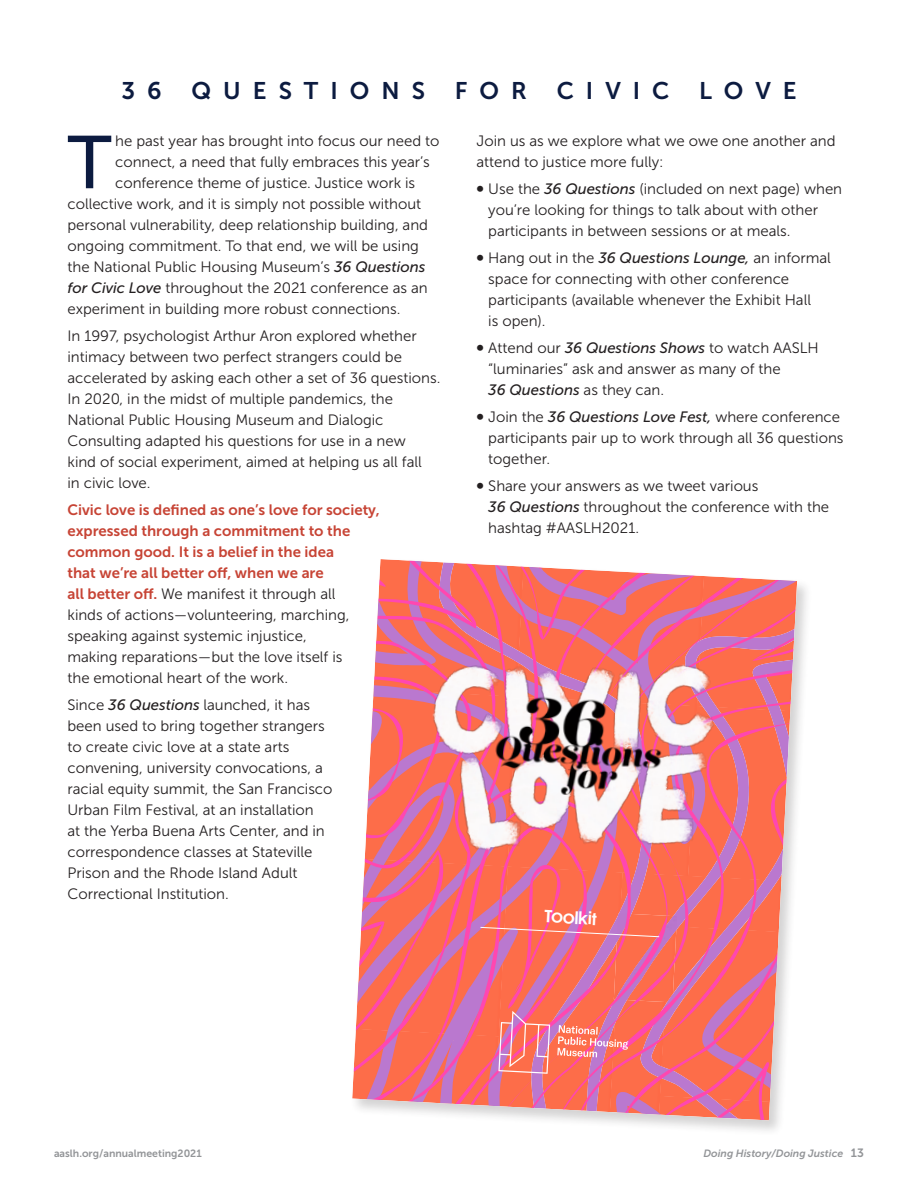
<style>
.page{position:relative;width:918px;height:1188px;background:#fff}
.page>*{position:absolute;margin:0;border:0;box-sizing:border-box;transform-origin:0 0}
.Body_10_14_LittleRoc{font:74.55px "Museo Sans 500";color:#0c1b40}
.HEAD_1_Top_Centered{font:24px "Museo Sans 700";letter-spacing:.5em;color:#0c1b40}
.t1{font:500 16.35px "Dunbar Tall";color:#fff}
.Body_10_14_LittleRoc-2{font:15px/21px "Museo Sans 300";color:#231f20}
.t2{font:10.5px "Museo Sans 700";color:#939598}
.t3{font:italic 10.5px "Museo Sans 700";color:#939598}
.s1{font-family:"Museo Sans 500";font-style:italic}
.s2{font-family:"Museo Sans 700";color:#c74435}
.s3{font-family:"Museo Sans 700";font-size:18px}
.s4{font-style:normal;font-size:12px}
</style>
<div class="page">
<div style="left:350px;top:557px;width:463px;height:579px;background:#231f20;opacity:.2"></div>
<svg style="left:352px;top:559px;width:445px;height:561px;background:#eb848a"></svg>
<p class="HEAD_1_Top_Centered" style="left:121px;top:77px;width:677px">36 QUESTIONS FOR CIVIC LOVE</p>
<p class="Body_10_14_LittleRoc" style="left:68px;top:122px;width:46px">T</p>
<p class="Body_10_14_LittleRoc-2" style="left:115px;top:131px;width:326px">he past year has brought into focus our need to</p>
<p class="Body_10_14_LittleRoc-2" style="left:115px;top:152px;width:316px">connect, a need that fully embraces this year’s</p>
<p class="Body_10_14_LittleRoc-2" style="left:115px;top:173px;width:302px">conference theme of justice. Justice work is</p>
<p class="Body_10_14_LittleRoc-2" style="left:68px;top:194px;width:355px">collective work, and it is simply not possible without</p>
<p class="Body_10_14_LittleRoc-2" style="left:68px;top:215px;width:362px">personal vulnerability, deep relationship building, and</p>
<p class="Body_10_14_LittleRoc-2" style="left:68px;top:236px;width:353px">ongoing commitment. To that end, we will be using</p>
<p class="Body_10_14_LittleRoc-2" style="left:68px;top:257px;width:360px">the National Public Housing Museum’s <span class="s1">36 Questions</span></p>
<p class="Body_10_14_LittleRoc-2" style="left:68px;top:278px;width:362px"><span class="s1">for Civic Love</span> throughout the 2021 conference as an</p>
<p class="Body_10_14_LittleRoc-2" style="left:68px;top:299px;width:334px">experiment in building more robust connections.</p>
<p class="Body_10_14_LittleRoc-2" style="left:68px;top:326px;width:374px">In 1997, psychologist Arthur Aron explored whether intimacy between two perfect strangers could be accelerated by asking each other a set of 36 questions.<br>In 2020, in the midst of multiple pandemics, the National Public Housing Museum and Dialogic Consulting adapted his questions for use in a new<br>kind of social experiment, aimed at helping us all fall<br>in civic love.</p>
<p class="Body_10_14_LittleRoc-2" style="left:68px;top:500px;width:314px"><span class="s2">Civic love is defined as one’s love for society, expressed through a commitment to the common good. It is a belief in the idea<br>that we’re all better off, when we are<br>all better off.</span> We manifest it through all<br>kinds of actions—volunteering, marching, speaking against systemic injustice,<br>making reparations—but the love itself is<br>the emotional heart of the work.</p>
<p class="Body_10_14_LittleRoc-2" style="left:68px;top:695px;width:266px">Since <span class="s1">36 Questions</span> launched, it has been used to bring together strangers to create civic love at a state arts convening, university convocations, a racial equity summit, the San Francisco Urban Film Festival, at an installation<br>at the Yerba Buena Arts Center, and in correspondence classes at Stateville Prison and the Rhode Island Adult Correctional Institution.</p>
<p class="Body_10_14_LittleRoc-2" style="left:477px;top:131px;width:361px">Join us as we explore what we owe one another and attend to justice more fully:</p>
<p class="Body_10_14_LittleRoc-2" style="left:488px;top:179px;width:355px;text-indent:-12px"><span class="s3">•</span> Use the <span class="s1">36 Questions</span> (included on next page) when you’re looking for things to talk about with other participants in between sessions or at meals.</p>
<p class="Body_10_14_LittleRoc-2" style="left:488px;top:248px;width:344px;text-indent:-12px"><span class="s3">•</span> Hang out in the <span class="s1">36 Questions Lounge,</span> an informal space for connecting with other conference participants (available whenever the Exhibit Hall<br>is open).</p>
<p class="Body_10_14_LittleRoc-2" style="left:488px;top:338px;width:332px;text-indent:-12px"><span class="s3">•</span> Attend our <span class="s1">36 Questions Shows</span> to watch AASLH “luminaries” ask and answer as many of the<br><span class="s1">36 Questions</span> as they can.</p>
<p class="Body_10_14_LittleRoc-2" style="left:488px;top:407px;width:357px;text-indent:-12px"><span class="s3">•</span> Join the <span class="s1">36 Questions Love Fest,</span> where conference participants pair up to work through all 36 questions together.</p>
<p class="Body_10_14_LittleRoc-2" style="left:488px;top:476px;width:342px;text-indent:-12px"><span class="s3">•</span> Share your answers as we tweet various<br><span class="s1">36 Questions</span> throughout the conference with the hashtag #AASLH2021.</p>
<p class="t1" style="left:545px;top:904px;width:54px;rotate:3deg">Toolkit</p>
<p class="t2" style="left:54px;top:1147px;width:149px">aaslh.org/annualmeeting2021</p>
<p class="t3" style="left:704px;top:1147px;width:162px">Doing History/Doing Justice <span class="s4">13</span></p>
</div>
